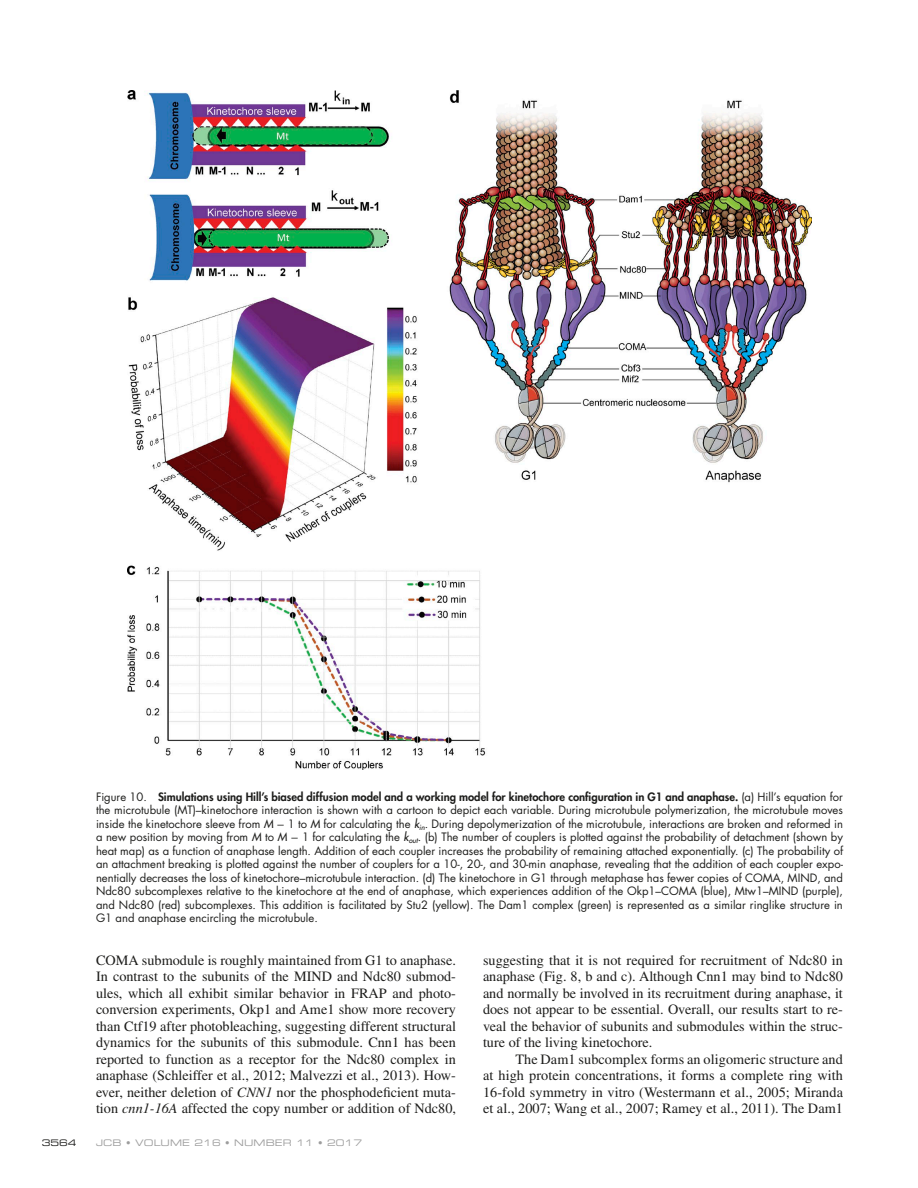
<style>
.page{position:relative;width:918px;height:1188px;background:#fff}
.page>*{position:absolute;margin:0;border:0;box-sizing:border-box;transform-origin:0 0}
.t1{font:14.25px/16.5px "Times LT Std";color:#1d1d1b;text-align:justify}
.t2{font:11.25px/13.5px "Futura Std";color:#1d1d1b;text-align:justify}
.t3{font:9px "Eurostile LT Std Ex 2";letter-spacing:.01em;color:#9d9d9d}
.t4{font:9px "Eurostile LT Std Ex 2";color:#1d1d1b}
.s1{font-weight:800}
.s2{font-weight:500;font-style:italic}
.s3{font-family:"STIX General"}
.s4{font-style:italic}
</style>
<div class="page">
<img style="left:128px;top:90px;width:684px;height:679px">
<p class="t2" style="left:96px;top:790px;width:749px">Figure 10. <span class="s1">Simulations using Hill’s biased diffusion model and a working model for kinetochore configuration in G1 and anaphase.</span> (a) Hill’s equation for the microtubule (MT)–kinetochore interaction is shown with a cartoon to depict each variable. During microtubule polymerization, the microtubule moves inside the kinetochore sleeve from <span class="s2">M</span> <span class="s3">−</span> 1 to <span class="s2">M</span> for calculating the <span class="s2">k</span><sub>in</sub>. During depolymerization of the microtubule, interactions are broken and reformed in a new position by moving from <span class="s2">M</span> to <span class="s2">M</span> <span class="s3">−</span> 1 for calculating the <span class="s2">k</span><sub>out</sub>. (b) The number of couplers is plotted against the probability of detachment (shown by heat map) as a function of anaphase length. Addition of each coupler increases the probability of remaining attached exponentially. (c) The probability of an attachment breaking is plotted against the number of couplers for a 10-, 20-, and 30-min anaphase, revealing that the addition of each coupler expo&shy;nentially decreases the loss of kinetochore–microtubule interaction. (d) The kinetochore in G1 through metaphase has fewer copies of COMA, MIND, and Ndc80 subcomplexes relative to the kinetochore at the end of anaphase, which experiences addition of the Okp1–COMA (blue), Mtw1–MIND (purple), and Ndc80 (red) subcomplexes. This addition is facilitated by Stu2 (yellow). The Dam1 complex (green) is represented as a similar ringlike structure in G1 and anaphase encircling the microtubule.</p>
<p class="t1" style="left:96px;top:951px;width:362px">COMA submodule is roughly maintained from G1 to anaphase.<br>In contrast to the subunits of the MIND and Ndc80 submod&shy;ules, which all exhibit similar behavior in FRAP and photo&shy;conversion experiments, Okp1 and Ame1 show more recovery than Ctf19 after photobleaching, suggesting different structural dynamics for the subunits of this submodule. Cnn1 has been reported to function as a receptor for the Ndc80 complex in anaphase (Schleiffer et al., 2012; Malvezzi et al., 2013). How&shy;ever, neither deletion of <span class="s4">CNN1</span> nor the phosphodeficient muta&shy;tion <span class="s4">cnn1-16A</span> affected the copy number or addition of Ndc80,</p>
<p class="t1" style="left:483px;top:951px;width:362px">suggesting that it is not required for recruitment of Ndc80 in anaphase (Fig. 8, b and c). Although Cnn1 may bind to Ndc80 and normally be involved in its recruitment during anaphase, it does not appear to be essential. Overall, our results start to re&shy;veal the behavior of subunits and submodules within the struc&shy;ture of the living kinetochore.</p>
<p class="t1" style="left:483px;top:1050px;width:362px;text-indent:32px">The Dam1 subcomplex forms an oligomeric structure and at high protein concentrations, it forms a complete ring with 16-fold symmetry in vitro (Westermann et al., 2005; Miranda et al., 2007; Wang et al., 2007; Ramey et al., 2011). The Dam1</p>
<p class="t4" style="left:42px;top:1136px;width:36px">3564</p>
<p class="t3" style="left:96px;top:1136px;width:268px">JCB • VOLUME 216 • NUMBER 11 • 2017</p>
</div>
